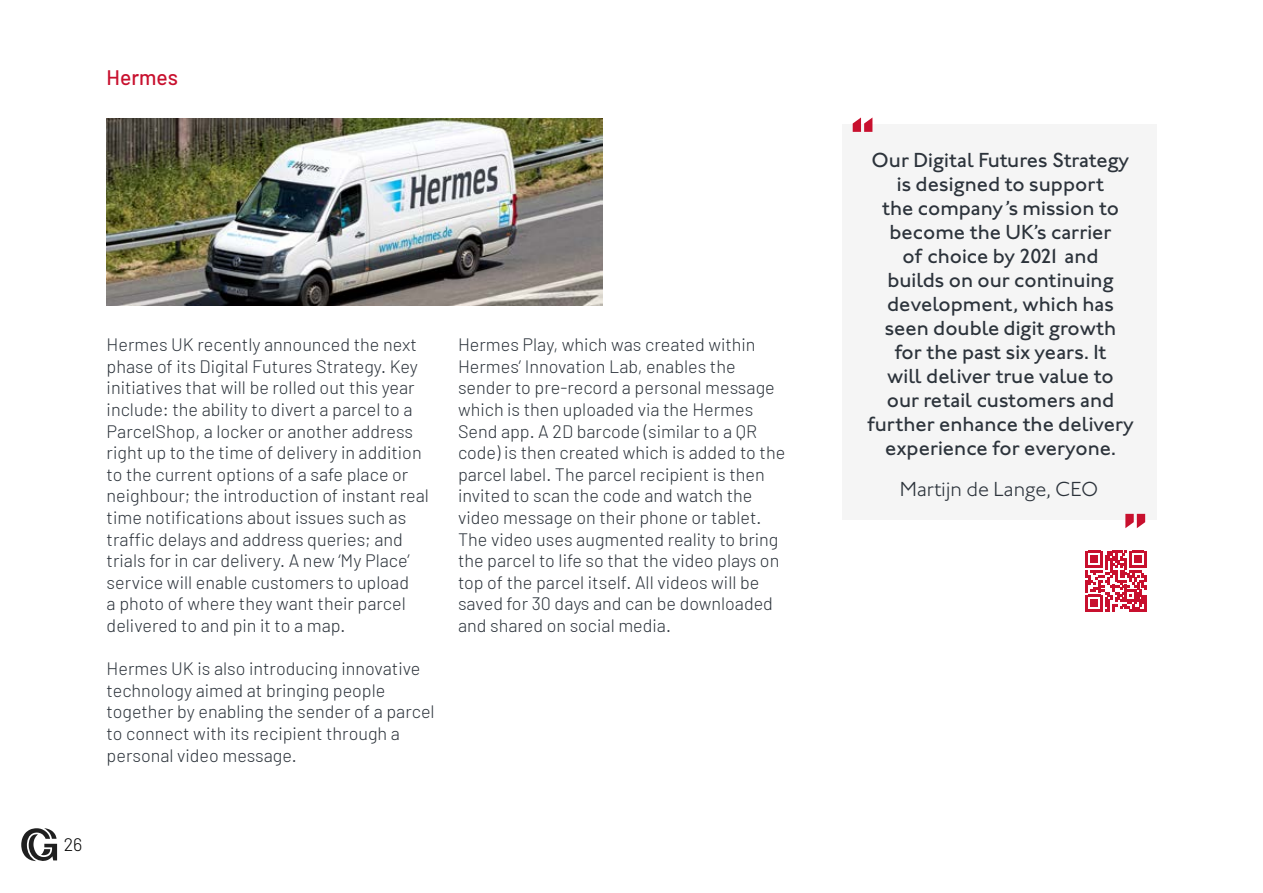
<style>
.page{position:relative;width:1263px;height:893px;background:#fff}
.page>*{position:absolute;margin:0;border:0;box-sizing:border-box;transform-origin:0 0}
.t1{font:500 21px/24px "Johnston ITC Std";color:#2c333b;text-align:center}
.t2{font:300 21px "Johnston ITC Std";color:#2c333b}
.t3{font:500 21px "Barlow";color:#c8102e}
.t4{font:300 18px/21.6px "Barlow";color:#2c333b}
.t5{font:300 18px "Barlow";color:#000}
</style>
<div class="page">
<div style="left:842px;top:125px;width:314px;height:395px;background:#f5f5f5"></div>
<svg style="left:853px;top:117px;width:19px;height:15px"></svg>
<svg style="left:1125px;top:514px;width:20px;height:14px"></svg>
<img style="left:107px;top:118px;width:495px;height:187px">
<svg style="left:21px;top:828px;width:36px;height:33px"></svg>
<svg style="left:1086px;top:551px;width:60px;height:61px"></svg>
<p class="t3" style="left:107px;top:64px;width:73px">Hermes</p>
<p class="t4" style="left:107px;top:333px;width:324px">Hermes UK recently announced the next phase of its Digital Futures Strategy. Key initiatives that will be rolled out this year include: the ability to divert a parcel to a ParcelShop, a locker or another address right up to the time of delivery in addition to the current options of a safe place or neighbour; the introduction of instant real time notifications about issues such as traffic delays and address queries; and trials for in car delivery. A new ‘My Place’ service will enable customers to upload<br>a photo of where they want their parcel delivered to and pin it to a map.</p>
<p class="t4" style="left:107px;top:657px;width:329px">Hermes UK is also introducing innovative technology aimed at bringing people together by enabling the sender of a parcel to connect with its recipient through a personal video message.</p>
<p class="t4" style="left:458px;top:333px;width:329px">Hermes Play, which was created within Hermes’ Innovation Lab, enables the sender to pre-record a personal message which is then uploaded via the Hermes Send app. A 2D barcode (similar to a QR code) is then created which is added to the parcel label. The parcel recipient is then invited to scan the code and watch the video message on their phone or tablet.<br>The video uses augmented reality to bring the parcel to life so that the video plays on top of the parcel itself. All videos will be saved for 30 days and can be downloaded and shared on social media.</p>
<p class="t5" style="left:64px;top:833px;width:20px">26</p>
<p class="t1" style="left:867px;top:148px;width:268px">Our Digital Futures Strategy is designed to support<br>the company’s mission to become the UK’s carrier<br>of choice by 2021 and<br>builds on our continuing development, which has seen double digit growth<br>for the past six years. It<br>will deliver true value to<br>our retail customers and further enhance the delivery experience for everyone.</p>
<p class="t2" style="left:900px;top:477px;width:200px">Martijn de Lange, CEO</p>
</div>
